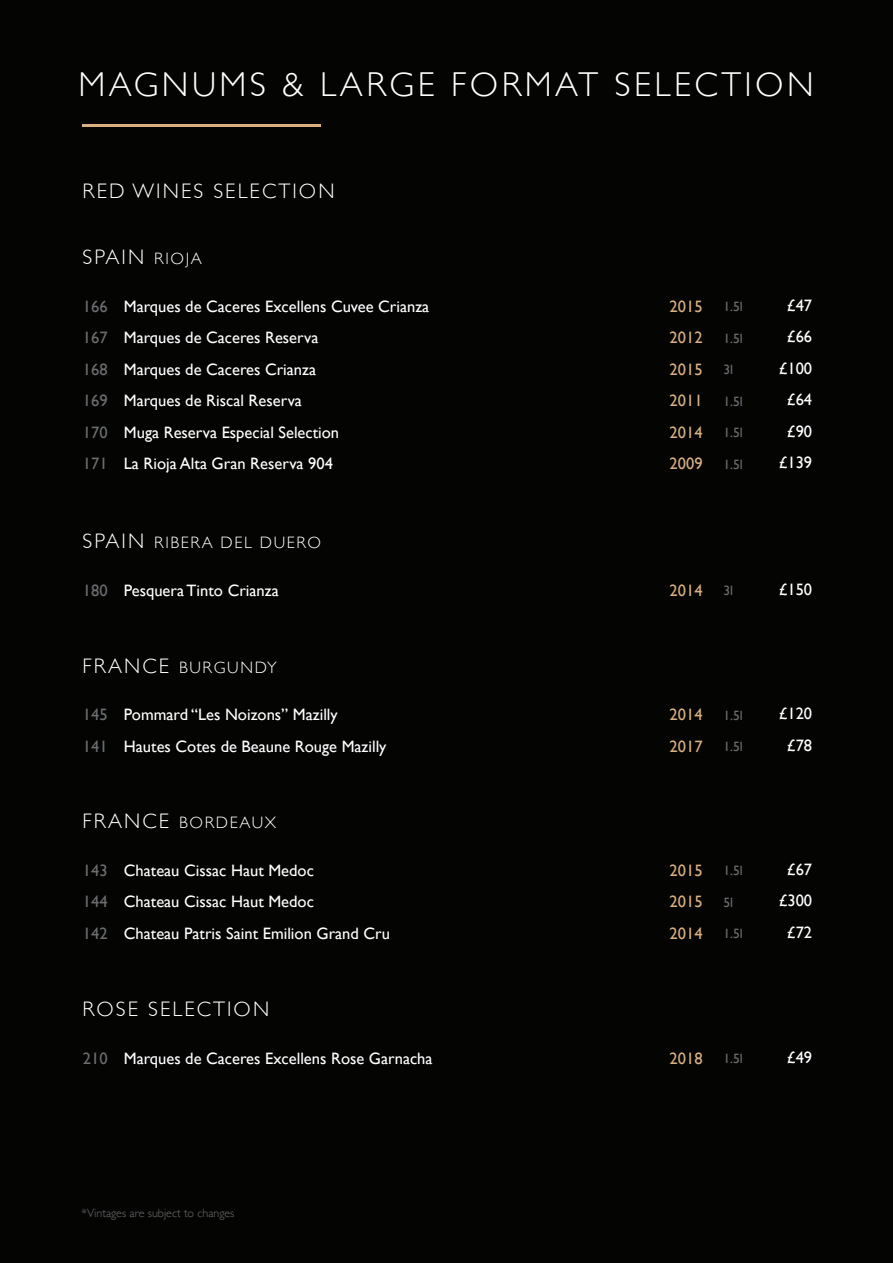
<style>
.page{position:relative;width:893px;height:1263px;background:#040503}
.page>*{position:absolute;margin:0;border:0;box-sizing:border-box;transform-origin:0 0}
.t1{font:300 34.5px "Gill Sans";letter-spacing:.1em;color:#fff}
.t2{font:300 21px "Gill Sans";letter-spacing:.1em;color:#fff}
.t3{font:16.5px/31.5px "Gill Sans";color:#fff}
.t4{font:16.5px/31.5px "Gill Sans";color:#dbaf81;text-align:justify}
.t5{font:300 16.5px "Gill Sans";letter-spacing:.1em;color:#fff}
.t6{font:16.5px/31.5px "Gill Sans";color:#6c6d70;text-align:justify}
.t7{font:13.5px "Gill Sans";color:#6c6d70}
.t8{font:300 12px "Gill Sans";color:#6c6d70}
.s1{font-size:16.5px}
.s2{font-size:21px}
.s3{color:#6c6d70}
</style>
<div class="page">
<hr style="left:82px;top:125px;width:239px;height:2px;background:#dbaf81">
<h1 class="t1" style="left:79px;top:57px;width:737px">MAGNUMS &amp; LARGE FORMAT SELECTION</h1>
<p class="t2" style="left:83px;top:175px;width:253px">RED WINES SELECTION</p>
<p class="t2" style="left:83px;top:241px;width:121px">SPAIN <span class="s1">RIOJA</span></p>
<p class="t6" style="left:83px;top:290px;width:26px">166<br>167<br>168<br>169<br>170<br>171</p>
<p class="t4" style="left:670px;top:290px;width:34px">2015<br>2012<br>2015<br>2011<br>2014<br>2009</p>
<p class="t7" style="left:723px;top:299px;width:21px">1.5l</p>
<p class="t3" style="left:124px;top:290px;width:307px">Marques de Caceres Excellens Cuvee Crianza<br>Marques de Caceres Reserva<br>Marques de Caceres Crianza<br>Marques de Riscal Reserva<br>Muga Reserva Especial Selection<br>La Rioja Alta Gran Reserva 904</p>
<p class="t7" style="left:723px;top:330px;width:21px">1.5l</p>
<p class="t7" style="left:723px;top:362px;width:11px">3l</p>
<p class="t7" style="left:723px;top:393px;width:21px">1.5l</p>
<p class="t7" style="left:723px;top:425px;width:21px">1.5l</p>
<p class="t7" style="left:723px;top:456px;width:21px">1.5l</p>
<p class="t5" style="left:83px;top:530px;width:240px"><span class="s2">SPAIN</span> RIBERA DEL DUERO</p>
<p class="t3" style="left:779px;top:289px;width:35px;text-align:center">£47 £66 £100 £64 £90 £139</p>
<p class="t3" style="left:83px;top:574px;width:197px"><span class="s3">180</span> Pesquera Tinto Crianza</p>
<p class="t4" style="left:670px;top:574px;width:34px">2014</p>
<p class="t7" style="left:723px;top:583px;width:11px">3l</p>
<p class="t3" style="left:779px;top:573px;width:35px">£150</p>
<p class="t5" style="left:83px;top:654px;width:196px"><span class="s2">FRANCE</span> BURGUNDY</p>
<p class="t6" style="left:83px;top:699px;width:26px">145<br>141</p>
<p class="t4" style="left:670px;top:699px;width:34px">2014<br>2017</p>
<p class="t7" style="left:723px;top:707px;width:21px">1.5l</p>
<p class="t3" style="left:124px;top:699px;width:264px">Pommard “Les Noizons” Mazilly<br>Hautes Cotes de Beaune Rouge Mazilly</p>
<p class="t7" style="left:723px;top:739px;width:21px">1.5l</p>
<p class="t5" style="left:83px;top:810px;width:195px"><span class="s2">FRANCE</span> BORDEAUX</p>
<p class="t6" style="left:83px;top:854px;width:26px">143<br>144<br>142</p>
<p class="t4" style="left:670px;top:854px;width:34px">2015<br>2015<br>2014</p>
<p class="t7" style="left:723px;top:863px;width:21px">1.5l</p>
<p class="t3" style="left:124px;top:854px;width:268px">Chateau Cissac Haut Medoc<br>Chateau Cissac Haut Medoc<br>Chateau Patris Saint Emilion Grand Cru</p>
<p class="t7" style="left:723px;top:894px;width:11px">5l</p>
<p class="t7" style="left:723px;top:926px;width:21px">1.5l</p>
<p class="t2" style="left:83px;top:993px;width:188px">ROSE SELECTION</p>
<p class="t3" style="left:779px;top:698px;width:35px;text-align:center">£120 £78</p>
<p class="t3" style="left:779px;top:853px;width:35px;text-align:center">£67 £300 £72</p>
<p class="t3" style="left:83px;top:1042px;width:351px"><span class="s3">210</span> Marques de Caceres Excellens Rose Garnacha</p>
<p class="t4" style="left:670px;top:1042px;width:34px">2018</p>
<p class="t7" style="left:723px;top:1051px;width:21px">1.5l</p>
<p class="t3" style="left:787px;top:1041px;width:27px">£49</p>
<p class="t8" style="left:82px;top:1203px;width:154px">*Vintages are subject to changes</p>
</div>
